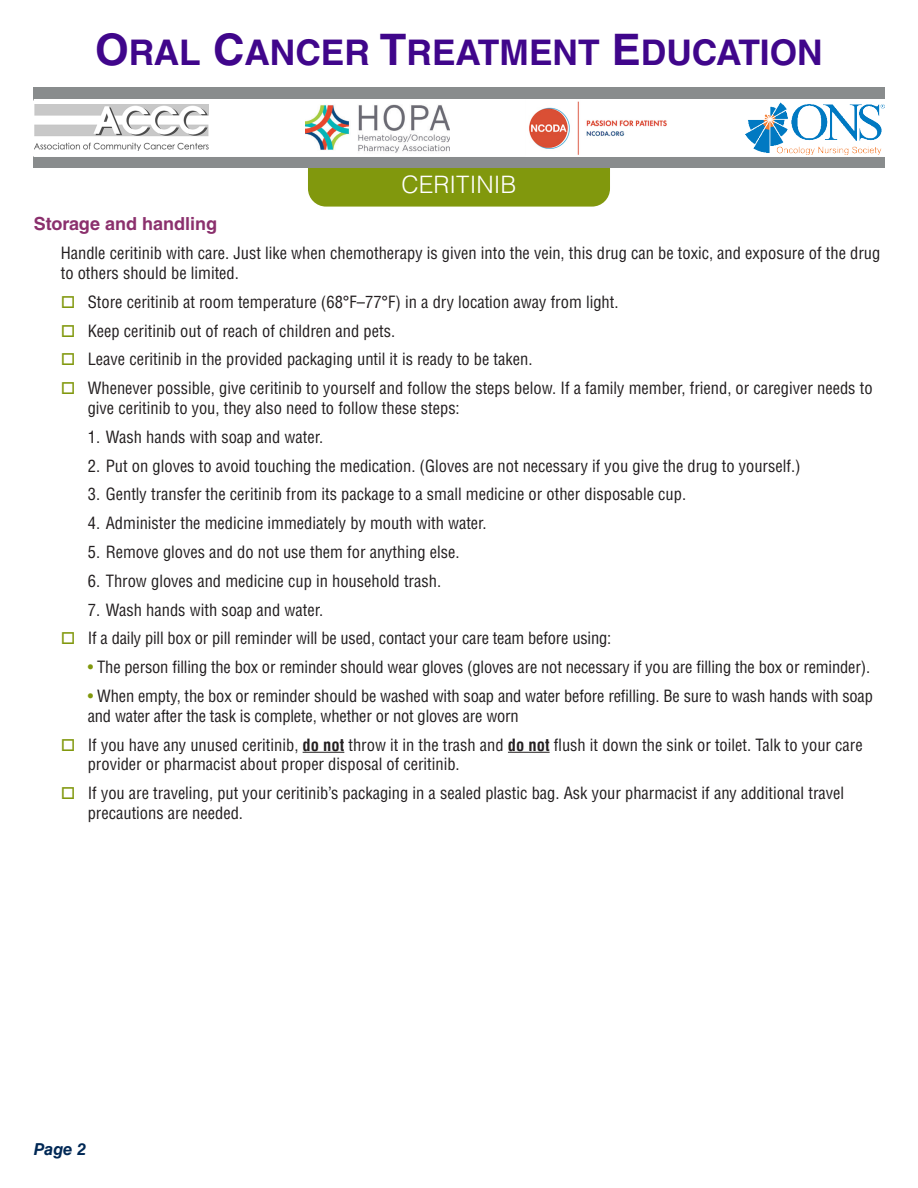
<style>
.page{position:relative;width:918px;height:1188px;background:#fff}
.page>*{position:absolute;margin:0;border:0;box-sizing:border-box;transform-origin:0 0}
.t1{font:700 35.4px "Helvetica LT Std";color:#40068b}
.t2{font:300 24px "Helvetica LT Std";color:#fff}
.subhead{font:700 18px "Helvetica LT Std";color:#8b306d}
.text{font:condensed 16.5px/19.8px "Helvetica LT Std";color:#231f20}
.t3{font:italic 700 16.5px "Helvetica LT Std";color:#002855}
.s1{font-size:43.5px}
.s2{color:#81980d}
.s3{font-weight:700}
</style>
<div class="page">
<div style="left:308px;top:140px;width:302px;height:67px;background:#81980d;border-radius:18px"></div>
<div style="left:34px;top:88px;width:850px;height:79px;background:#898c8d"></div>
<div style="left:34px;top:99px;width:852px;height:58px;background:#fff"></div>
<img style="left:305px;top:104px;width:145px;height:49px">
<img style="left:745px;top:101px;width:140px;height:54px">
<img style="left:34px;top:104px;width:175px;height:46px">
<img style="left:525px;top:100px;width:145px;height:56px">
<hr style="left:303px;top:752px;width:41px;height:1px;background:#231f20">
<hr style="left:508px;top:752px;width:42px;height:1px;background:#231f20">
<h1 class="t1" style="left:95px;top:31px;width:729px"><span class="s1">O</span>RAL <span class="s1">C</span>ANCER <span class="s1">T</span>REATMENT <span class="s1">E</span>DUCATION</h1>
<h2 class="t2" style="left:402px;top:169px;width:116px">CERITINIB</h2>
<p class="subhead" style="left:34px;top:213px;width:185px">Storage and handling</p>
<p class="text" style="left:61px;top:243px;width:821px">Handle ceritinib with care. Just like when chemotherapy is given into the vein, this drug can be toxic, and exposure of the drug to others should be limited.</p>
<p class="text" style="left:61px;top:292px;width:559px"><span class="s2">□</span> Store ceritinib at room temperature (68°F–77°F) in a dry location away from light.</p>
<p class="text" style="left:61px;top:321px;width:336px"><span class="s2">□</span> Keep ceritinib out of reach of children and pets.</p>
<p class="text" style="left:61px;top:349px;width:473px"><span class="s2">□</span> Leave ceritinib in the provided packaging until it is ready to be taken.</p>
<p class="text" style="left:88px;top:378px;width:786px;text-indent:-27px"><span class="s2">□</span> Whenever possible, give ceritinib to yourself and follow the steps below. If a family member, friend, or caregiver needs to give ceritinib to you, they also need to follow these steps:</p>
<p class="text" style="left:88px;top:427px;width:237px">1. Wash hands with soap and water.</p>
<p class="text" style="left:88px;top:456px;width:714px">2. Put on gloves to avoid touching the medication. (Gloves are not necessary if you give the drug to yourself.)</p>
<p class="text" style="left:88px;top:484px;width:600px">3. Gently transfer the ceritinib from its package to a small medicine or other disposable cup.</p>
<p class="text" style="left:88px;top:513px;width:400px">4. Administer the medicine immediately by mouth with water.</p>
<p class="text" style="left:88px;top:542px;width:373px">5. Remove gloves and do not use them for anything else.</p>
<p class="text" style="left:88px;top:571px;width:355px">6. Throw gloves and medicine cup in household trash.</p>
<p class="text" style="left:88px;top:600px;width:237px">7. Wash hands with soap and water.</p>
<p class="text" style="left:61px;top:628px;width:552px"><span class="s2">□</span> If a daily pill box or pill reminder will be used, contact your care team before using:</p>
<p class="text" style="left:88px;top:657px;width:784px"><span class="s2">•</span> The person filling the box or reminder should wear gloves (gloves are not necessary if you are filling the box or reminder).</p>
<p class="text" style="left:88px;top:686px;width:787px"><span class="s2">•</span> When empty, the box or reminder should be washed with soap and water before refilling. Be sure to wash hands with soap and water after the task is complete, whether or not gloves are worn</p>
<p class="text" style="left:88px;top:735px;width:777px;text-indent:-27px"><span class="s2">□</span> If you have any unused ceritinib, <span class="s3">do not</span> throw it in the trash and <span class="s3">do not</span> flush it down the sink or toilet. Talk to your care provider or pharmacist about proper disposal of ceritinib.</p>
<p class="text" style="left:88px;top:783px;width:758px;text-indent:-27px"><span class="s2">□</span> If you are traveling, put your ceritinib’s packaging in a sealed plastic bag. Ask your pharmacist if any additional travel precautions are needed.</p>
<p class="t3" style="left:34px;top:1139px;width:54px">Page 2</p>
</div>
